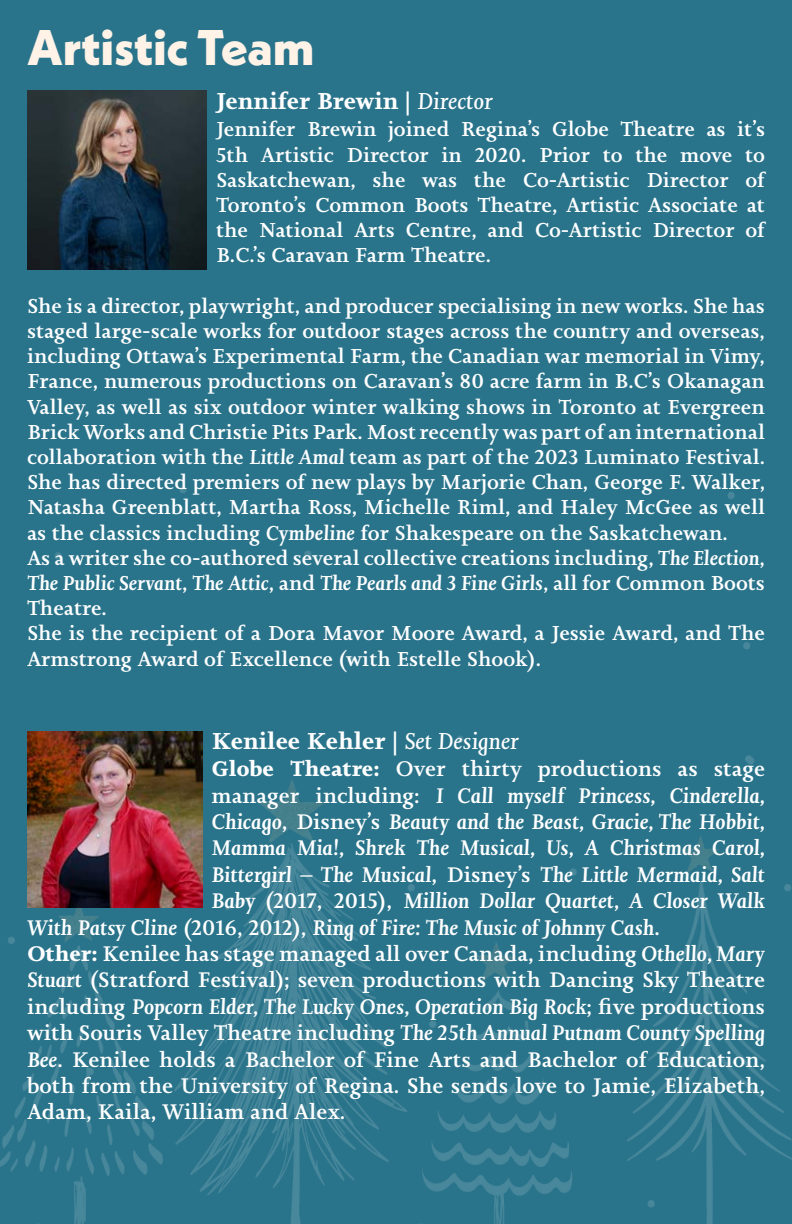
<style>
.page{position:relative;width:792px;height:1224px;background:#2a748b}
.page>*{position:absolute;margin:0;border:0;box-sizing:border-box;transform-origin:0 0}
.t1{font:800 50px "Neue Kabel";color:#fff2e7}
.t2{font:700 24px "Joanna Nova";color:#fff}
.t3{font:500 22px/26.4px "Joanna Nova";color:#fff;text-align:justify}
.t4{font:italic 500 22px "Joanna Nova";color:#fff}
.t5{font:500 21px/25.2px "Joanna Nova";color:#fff;text-align:justify}
.s1{font-weight:500}
.s2{font-weight:400;font-style:italic}
.s3{font-style:italic}
.s4{font-weight:800}
.s5{font-style:normal}
</style>
<div class="page">
<img style="left:0;top:482px;width:792px;height:742px">
<img style="left:27px;top:90px;width:180px;height:180px">
<img style="left:27px;top:732px;width:175px;height:175px">
<p class="t1" style="left:27px;top:15px;width:289px">Artistic Team</p>
<p class="t2" style="left:216px;top:85px;width:278px">Jennifer Brewin <span class="s1">|</span> <span class="s2">Director</span></p>
<p class="t5" style="left:216px;top:117px;width:551px">Jennifer Brewin joined Regina’s Globe Theatre as it’s 5th Artistic Director in 2020. Prior to the move to Saskatchewan, she was the Co-Artistic Director of Toronto’s Common Boots Theatre, Artistic Associate at the National Arts Centre, and Co-Artistic Director of B.C.’s Caravan Farm Theatre.</p>
<p class="t5" style="left:27px;top:293px;width:740px">She is a director, playwright, and producer specialising in new works. She has staged large-scale works for outdoor stages across the country and overseas, including Ottawa’s Experimental Farm, the Canadian war memorial in Vimy, France, numerous productions on Caravan’s 80 acre farm in B.C’s Okanagan Valley, as well as six outdoor winter walking shows in Toronto at Evergreen Brick Works and Christie Pits Park. Most recently was part of an international collaboration with the <span class="s3">Little Amal</span> team as part of the 2023 Luminato Festival.</p>
<p class="t5" style="left:27px;top:470px;width:740px">She has directed premiers of new plays by Marjorie Chan, George F. Walker, Natasha Greenblatt, Martha Ross, Michelle Riml, and Haley McGee as well as the classics including <span class="s3">Cymbeline</span> for Shakespeare on the Saskatchewan.</p>
<p class="t5" style="left:27px;top:545px;width:740px">As a writer she co-authored several collective creations including, <span class="s3">The Election</span>, <span class="s3">The Public Servant</span>, <span class="s3">The Attic</span>, and <span class="s3">The Pearls and 3 Fine Girls</span>, all for Common Boots Theatre.</p>
<p class="t5" style="left:27px;top:621px;width:740px">She is the recipient of a Dora Mavor Moore Award, a Jessie Award, and The<br>Armstrong Award of Excellence (with Estelle Shook).</p>
<p class="t2" style="left:212px;top:725px;width:309px">Kenilee Kehler <span class="s1">|</span> <span class="s2">Set Designer</span></p>
<p class="t3" style="left:212px;top:756px;width:555px"><span class="s4">Globe Theatre:</span> Over thirty productions as stage</p>
<p class="t4" style="left:211px;top:780px;width:555px"><span class="s5">manager including:</span> I Call myself Princess, Cinderella,</p>
<p class="t4" style="left:211px;top:807px;width:555px">Chicago<span class="s5">, Disney’s</span> Beauty and the Beast, Gracie, The Hobbit,</p>
<p class="t4" style="left:212px;top:833px;width:555px">Mamma Mia!, Shrek The Musical, Us, A Christmas Carol,</p>
<p class="t4" style="left:212px;top:860px;width:555px">Bittergirl – The Musical<span class="s5">, Disney’s</span> The Little Mermaid, Salt</p>
<p class="t4" style="left:212px;top:886px;width:555px">Baby <span class="s5">(2017, 2015),</span> Million Dollar Quartet, A Closer Walk</p>
<p class="t4" style="left:27px;top:912px;width:634px">With Patsy Cline <span class="s5">(2016, 2012),</span> Ring of Fire: The Music of Johnny Cash.</p>
<p class="t3" style="left:27px;top:940px;width:740px"><span class="s4">Other:</span> Kenilee has stage managed all over Canada, including <span class="s3">Othello, Mary Stuart</span> (Stratford Festival); seven productions with Dancing Sky Theatre including <span class="s3">Popcorn Elder, The Lucky Ones, Operation Big Rock</span>; five productions with Souris Valley Theatre including <span class="s3">The 25th Annual Putnam County Spelling Bee.</span> Kenilee holds a Bachelor of Fine Arts and Bachelor of Education, both from the University of Regina. She sends love to Jamie, Elizabeth, Adam, Kaila, William and Alex.</p>
</div>
